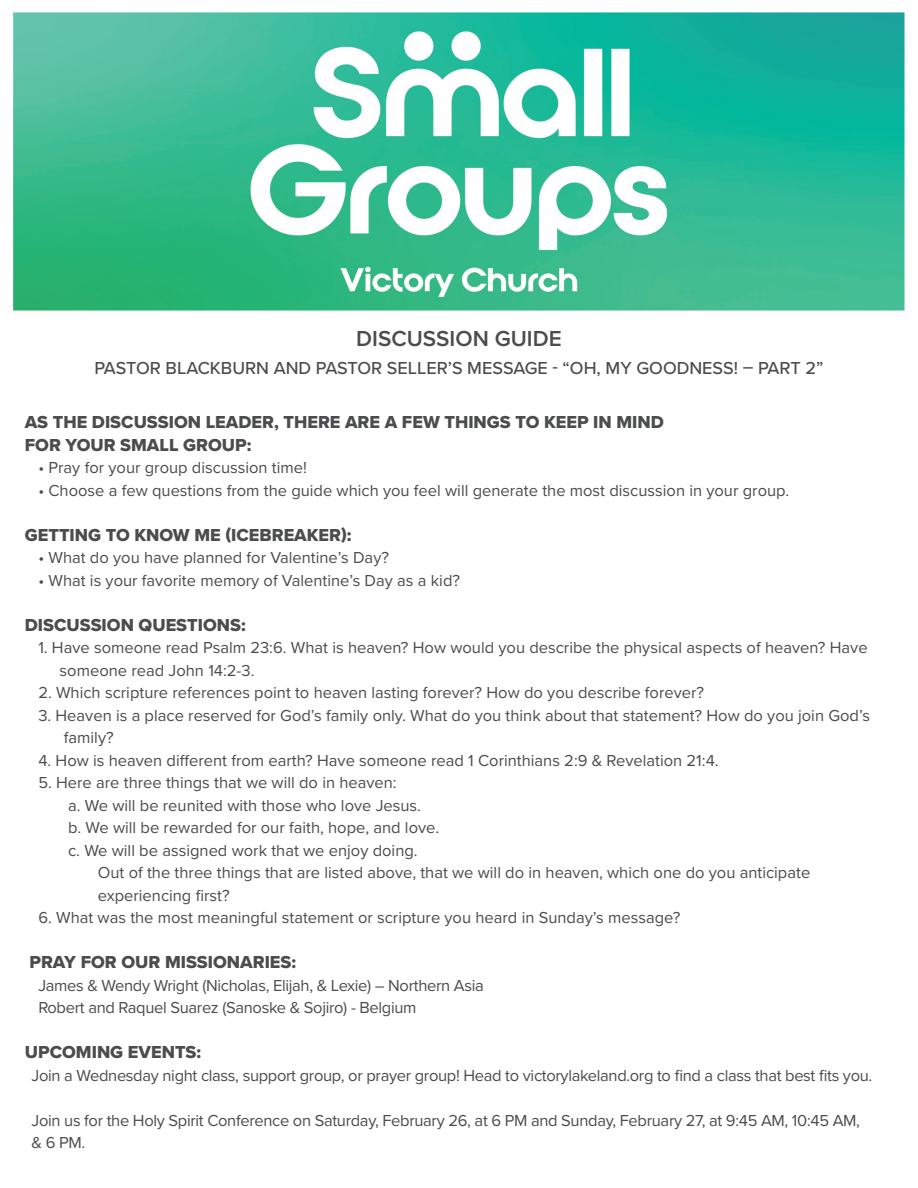
<style>
.page{position:relative;width:918px;height:1188px;background:#fff}
.page>*{position:absolute;margin:0;border:0;box-sizing:border-box;transform-origin:0 0}
.t1{font:600 22.5px "Proxima Nova";color:#4b4c4d}
.t2{font:18px "Proxima Nova Extrabld";color:#4b4c4d}
.t3{font:500 18px "Proxima Nova";color:#4b4c4d}
.t4{font:16.5px "Proxima Nova";color:#4b4c4d}
.t5{font:16.5px "Proxima Nova";letter-spacing:-.02em;color:#4b4c4d}
</style>
<div class="page">
<img style="left:13px;top:12px;width:892px;height:299px">
<p class="t1" style="left:356px;top:321px;width:207px">DISCUSSION GUIDE</p>
<p class="t3" style="left:95px;top:355px;width:730px">PASTOR BLACKBURN AND PASTOR SELLER’S MESSAGE - “OH, MY GOODNESS! – PART 2”</p>
<p class="t2" style="left:25px;top:409px;width:641px">AS THE DISCUSSION LEADER, THERE ARE A FEW THINGS TO KEEP IN MIND</p>
<p class="t2" style="left:25px;top:431px;width:228px">FOR YOUR SMALL GROUP:</p>
<p class="t4" style="left:38px;top:455px;width:270px">• Pray for your group discussion time!</p>
<p class="t4" style="left:38px;top:478px;width:753px">• Choose a few questions from the guide which you feel will generate the most discussion in your group.</p>
<p class="t2" style="left:25px;top:521px;width:328px">GETTING TO KNOW ME (ICEBREAKER):</p>
<p class="t4" style="left:38px;top:545px;width:352px">• What do you have planned for Valentine’s Day?</p>
<p class="t4" style="left:38px;top:568px;width:423px">• What is your favorite memory of Valentine’s Day as a kid?</p>
<p class="t2" style="left:25px;top:611px;width:222px">DISCUSSION QUESTIONS:</p>
<p class="t4" style="left:38px;top:635px;width:831px">1. Have someone read Psalm 23:6. What is heaven? How would you describe the physical aspects of heaven? Have</p>
<p class="t4" style="left:60px;top:658px;width:196px">someone read John 14:2-3.</p>
<p class="t4" style="left:38px;top:680px;width:667px">2. Which scripture references point to heaven lasting forever? How do you describe forever?</p>
<p class="t4" style="left:38px;top:703px;width:833px">3. Heaven is a place reserved for God’s family only. What do you think about that statement? How do you join God’s</p>
<p class="t4" style="left:64px;top:725px;width:51px">family?</p>
<p class="t4" style="left:38px;top:748px;width:682px">4. How is heaven different from earth? Have someone read 1 Corinthians 2:9 &amp; Revelation 21:4.</p>
<p class="t4" style="left:38px;top:770px;width:360px">5. Here are three things that we will do in heaven:</p>
<p class="t4" style="left:68px;top:793px;width:354px">a. We will be reunited with those who love Jesus.</p>
<p class="t4" style="left:68px;top:815px;width:373px">b. We will be rewarded for our faith, hope, and love.</p>
<p class="t4" style="left:68px;top:838px;width:351px">c. We will be assigned work that we enjoy doing.</p>
<p class="t4" style="left:98px;top:860px;width:714px">Out of the three things that are listed above, that we will do in heaven, which one do you anticipate</p>
<p class="t4" style="left:98px;top:883px;width:133px">experiencing first?</p>
<p class="t4" style="left:38px;top:905px;width:644px">6. What was the most meaningful statement or scripture you heard in Sunday’s message?</p>
<p class="t2" style="left:29px;top:949px;width:268px">PRAY FOR OUR MISSIONARIES:</p>
<p class="t5" style="left:38px;top:973px;width:447px">James &amp; Wendy Wright (Nicholas, Elijah, &amp; Lexie) – Northern Asia</p>
<p class="t5" style="left:38px;top:995px;width:380px">Robert and Raquel Suarez (Sanoske &amp; Sojiro) - Belgium</p>
<p class="t2" style="left:25px;top:1039px;width:178px">UPCOMING EVENTS:</p>
<p class="t5" style="left:32px;top:1063px;width:842px">Join a Wednesday night class, support group, or prayer group! Head to victorylakeland.org to find a class that best fits you.</p>
<p class="t5" style="left:32px;top:1108px;width:830px">Join us for the Holy Spirit Conference on Saturday, February 26, at 6 PM and Sunday, February 27, at 9:45 AM, 10:45 AM,</p>
<p class="t4" style="left:32px;top:1130px;width:55px">&amp; 6 PM.</p>
</div>
